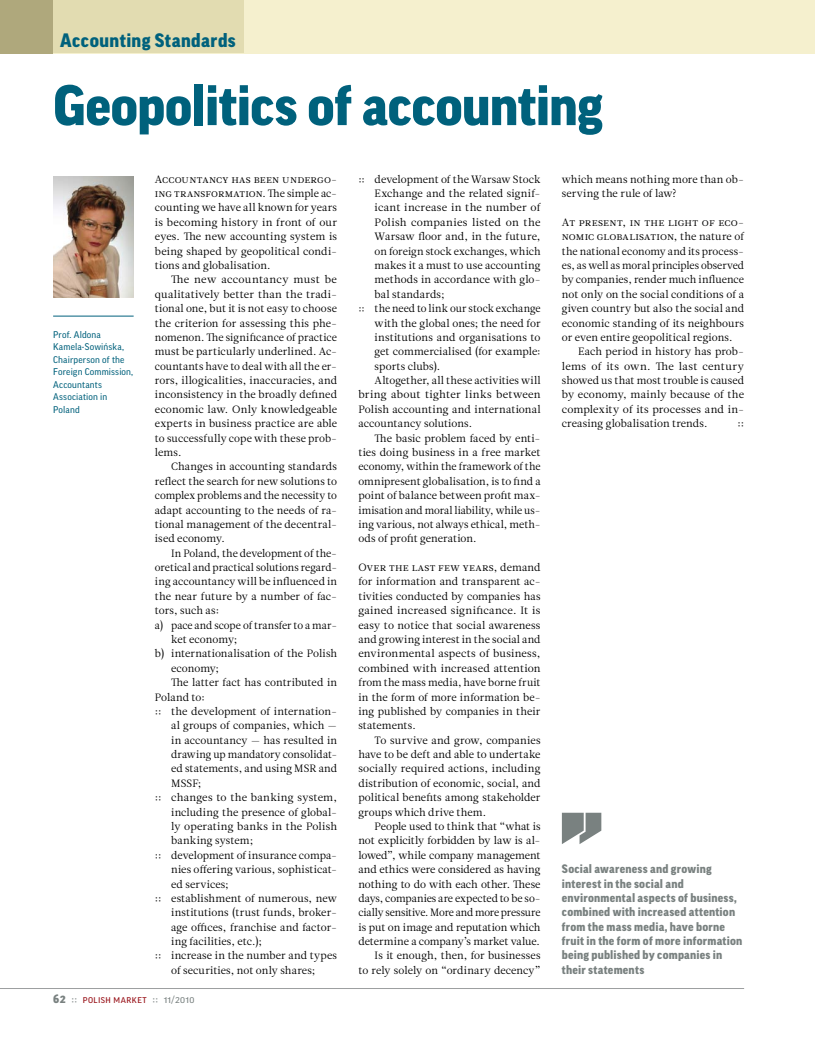
<style>
.page{position:relative;width:815px;height:1046px;background:#fff}
.page>*{position:absolute;margin:0;border:0;box-sizing:border-box;transform-origin:0 0}
.t1{font:900 55px "Good Pro";letter-spacing:-.01em;color:#00617c}
.t2{font:900 18.75px "Good Pro";letter-spacing:.025em;color:#00617c}
.t3{font:900 11.88px/14.4px "Good Pro";letter-spacing:.02em;color:#798180}
.t4{font:10.62px/14.4px "Leitura News Roman 1";letter-spacing:.005em;color:#000;text-align:justify}
.t5{font:10.62px "Leitura News Roman 1";letter-spacing:.025em;color:#000}
.t6{font:10px "Good Pro";letter-spacing:.045em;color:#9a161d}
.t7{font:9.38px/12.5px "Good Pro";letter-spacing:.02em;color:#00617c}
.s1{font-weight:900;font-size:12.5px;color:#798180}
.s2{font-family:"Leitura News Roman 1";font-size:10.62px;color:#798180}
.s3{color:#798180}
</style>
<div class="page">
<div style="left:0;top:0;width:53px;height:53px;background:#afa87c"></div>
<div style="left:53px;top:0;width:762px;height:53px;background:#f5f0ce"></div>
<div style="left:53px;top:0;width:190px;height:53px;background:#e2dcb1"></div>
<hr style="left:0;top:988px;width:744px;height:1px;background:#9c9e9f">
<hr style="left:53px;top:316px;width:81px;height:1px;background:#00617c">
<svg style="left:562px;top:812px;width:39px;height:32px"></svg>
<img style="left:53px;top:176px;width:81px;height:121px">
<h2 class="t2" style="left:60px;top:30px;width:177px">Accounting Standards</h2>
<h1 class="t1" style="left:53px;top:74px;width:551px">Geopolitics of accounting</h1>
<p class="t7" style="left:53px;top:328px;width:82px">Prof. Aldona<br>Kamela-Sowińska,<br>Chairperson of the<br>Foreign Commission,<br>Accountants<br>Association in<br>Poland</p>
<p class="t4" style="left:155px;top:172px;width:184px">Accountancy has been undergo&shy;ing transformation. The simple ac&shy;counting we have all known for years is becoming history in front of our eyes. The new accounting system is being shaped by geopolitical condi&shy;tions and globalisation.</p>
<p class="t4" style="left:155px;top:272px;width:184px;text-indent:16px">The new accountancy must be qualitatively better than the tradi&shy;tional one, but it is not easy to choose the criterion for assessing this phe&shy;nomenon. The significance of practice must be particularly underlined. Ac&shy;countants have to deal with all the er&shy;rors, illogicalities, inaccuracies, and inconsistency in the broadly defined economic law. Only knowledgeable experts in business practice are able to successfully cope with these prob&shy;lems.</p>
<p class="t4" style="left:155px;top:459px;width:184px;text-indent:16px">Changes in accounting standards reflect the search for new solutions to complex problems and the necessity to adapt accounting to the needs of ra&shy;tional management of the decentral&shy;ised economy.</p>
<p class="t4" style="left:171px;top:546px;width:167px">In Poland, the development of the-</p>
<p class="t4" style="left:155px;top:560px;width:184px">oretical and practical solutions regard-</p>
<p class="t4" style="left:155px;top:574px;width:184px">ing accountancy will be influenced in</p>
<p class="t4" style="left:155px;top:589px;width:184px">the near future by a number of fac-</p>
<p class="t4" style="left:155px;top:603px;width:66px">tors, such as:</p>
<p class="t4" style="left:155px;top:617px;width:184px">a) pace and scope of transfer to a mar-</p>
<p class="t4" style="left:171px;top:632px;width:68px">ket economy;</p>
<p class="t4" style="left:155px;top:646px;width:184px">b) internationalisation of the Polish</p>
<p class="t4" style="left:171px;top:661px;width:50px">economy;</p>
<p class="t4" style="left:171px;top:675px;width:168px">The latter fact has contributed in</p>
<p class="t4" style="left:155px;top:689px;width:51px">Poland to:</p>
<p class="t4" style="left:155px;top:704px;width:184px">:: the development of internation-</p>
<p class="t4" style="left:171px;top:718px;width:167px">al groups of companies, which —</p>
<p class="t4" style="left:171px;top:732px;width:167px">in accountancy — has resulted in</p>
<p class="t4" style="left:171px;top:747px;width:167px">drawing up mandatory consolidat-</p>
<p class="t4" style="left:171px;top:761px;width:168px">ed statements, and using MSR and</p>
<p class="t4" style="left:171px;top:776px;width:32px">MSSF;</p>
<p class="t4" style="left:155px;top:790px;width:184px">:: changes to the banking system,</p>
<p class="t4" style="left:171px;top:804px;width:167px">including the presence of global-</p>
<p class="t4" style="left:171px;top:819px;width:167px">ly operating banks in the Polish</p>
<p class="t4" style="left:171px;top:833px;width:84px">banking system;</p>
<p class="t4" style="left:155px;top:847px;width:184px">:: development of insurance compa-</p>
<p class="t4" style="left:171px;top:862px;width:167px">nies offering various, sophisticat-</p>
<p class="t4" style="left:171px;top:876px;width:59px">ed services;</p>
<p class="t4" style="left:155px;top:891px;width:184px">:: establishment of numerous, new</p>
<p class="t4" style="left:171px;top:905px;width:167px">institutions (trust funds, broker-</p>
<p class="t4" style="left:171px;top:919px;width:167px">age offices, franchise and factor-</p>
<p class="t4" style="left:171px;top:934px;width:93px">ing facilities, etc.);</p>
<p class="t4" style="left:155px;top:948px;width:184px">:: increase in the number and types</p>
<p class="t4" style="left:171px;top:962px;width:146px">of securities, not only shares;</p>
<p class="t6" style="left:53px;top:993px;width:143px"><span class="s1">62</span> <span class="s2">::</span> polish market <span class="s2">::</span> <span class="s3">11/2010</span></p>
<p class="t4" style="left:358px;top:172px;width:184px">:: development of the Warsaw Stock</p>
<p class="t4" style="left:375px;top:186px;width:167px">Exchange and the related signif-</p>
<p class="t4" style="left:375px;top:201px;width:167px">icant increase in the number of</p>
<p class="t4" style="left:375px;top:215px;width:167px">Polish companies listed on the</p>
<p class="t4" style="left:375px;top:229px;width:167px">Warsaw floor and, in the future,</p>
<p class="t4" style="left:375px;top:244px;width:167px">on foreign stock exchanges, which</p>
<p class="t4" style="left:375px;top:258px;width:167px">makes it a must to use accounting</p>
<p class="t4" style="left:375px;top:272px;width:167px">methods in accordance with glo-</p>
<p class="t4" style="left:375px;top:287px;width:72px">bal standards;</p>
<p class="t4" style="left:358px;top:301px;width:184px">:: the need to link our stock exchange</p>
<p class="t4" style="left:375px;top:316px;width:167px">with the global ones; the need for</p>
<p class="t4" style="left:375px;top:330px;width:167px">institutions and organisations to</p>
<p class="t4" style="left:375px;top:344px;width:167px">get commercialised (for example:</p>
<p class="t4" style="left:375px;top:359px;width:67px">sports clubs).</p>
<p class="t4" style="left:375px;top:373px;width:167px">Altogether, all these activities will</p>
<p class="t5" style="left:358px;top:388px;width:184px">bring about tighter links between</p>
<p class="t4" style="left:358px;top:402px;width:184px">Polish accounting and international</p>
<p class="t4" style="left:358px;top:416px;width:115px">accountancy solutions.</p>
<p class="t4" style="left:375px;top:431px;width:167px">The basic problem faced by enti-</p>
<p class="t4" style="left:358px;top:445px;width:184px">ties doing business in a free market</p>
<p class="t4" style="left:358px;top:459px;width:184px">economy, within the framework of the</p>
<p class="t4" style="left:358px;top:474px;width:184px">omnipresent globalisation, is to find a</p>
<p class="t4" style="left:358px;top:488px;width:184px">point of balance between profit max-</p>
<p class="t4" style="left:358px;top:502px;width:184px">imisation and moral liability, while us-</p>
<p class="t4" style="left:358px;top:517px;width:184px">ing various, not always ethical, meth-</p>
<p class="t4" style="left:358px;top:531px;width:120px">ods of profit generation.</p>
<p class="t4" style="left:358px;top:560px;width:184px">Over the last few years, demand for information and transparent ac&shy;tivities conducted by companies has gained increased significance. It is easy to notice that social awareness and growing interest in the social and environmental aspects of business, combined with increased attention from the mass media, have borne fruit in the form of more information be&shy;ing published by companies in their statements.</p>
<p class="t4" style="left:358px;top:732px;width:184px;text-indent:16px">To survive and grow, companies have to be deft and able to undertake socially required actions, including distribution of economic, social, and political benefits among stakeholder groups which drive them.</p>
<p class="t4" style="left:358px;top:819px;width:184px;text-align:right">People used to think that “what is not explicitly forbidden by law is al&shy;lowed”, while company management and ethics were considered as having nothing to do with each other. These days, companies are expected to be so&shy;cially sensitive. More and more pressure is put on image and reputation which determine a company’s market value.<br>Is it enough, then, for businesses<br>to rely solely on “ordinary decency”</p>
<p class="t4" style="left:562px;top:172px;width:184px">which means nothing more than ob&shy;serving the rule of law?</p>
<p class="t4" style="left:562px;top:215px;width:184px">At present, in the light of eco&shy;nomic globalisation, the nature of the national economy and its process&shy;es, as well as moral principles observed by companies, render much influence not only on the social conditions of a given country but also the social and economic standing of its neighbours or even entire geopolitical regions.</p>
<p class="t4" style="left:562px;top:344px;width:184px;text-indent:16px">Each period in history has prob&shy;lems of its own. The last century showed us that most trouble is caused by economy, mainly because of the complexity of its processes and in&shy;creasing globalisation trends.</p>
<p class="t4" style="left:738px;top:416px;width:8px">::</p>
<p class="t3" style="left:562px;top:861px;width:182px">Social awareness and growing interest in the social and environmental aspects of business, combined with increased attention from the mass media, have borne fruit in the form of more information being published by companies in their statements</p>
</div>
